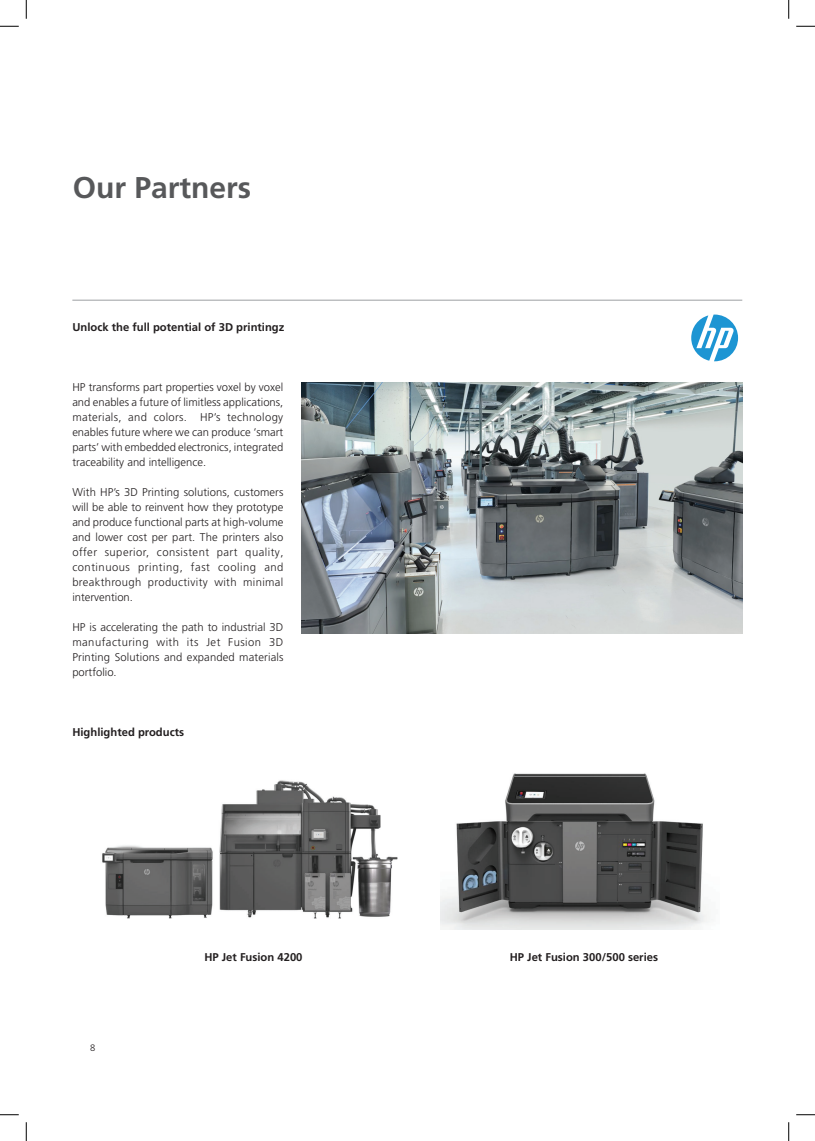
<style>
.page{position:relative;width:815px;height:1141px;background:#fff}
.page>*{position:absolute;margin:0;border:0;box-sizing:border-box;transform-origin:0 0}
.t1{font:700 30px "Frutiger LT Pro";color:#57585a}
.t2{font:300 11.25px/15px "Frutiger LT Pro";letter-spacing:.01em;color:#231f20;text-align:justify}
.t3{font:700 11.25px "Frutiger LT Pro";color:#231f20}
.t4{font:300 9.38px "Frutiger LT Pro";color:#231f20}
</style>
<div class="page">
<hr style="left:72px;top:300px;width:670px;height:1px;background:#9d9fa2">
<img style="left:102px;top:780px;width:296px;height:139px">
<svg style="left:691px;top:314px;width:46px;height:47px"></svg>
<img style="left:302px;top:382px;width:440px;height:251px">
<img style="left:440px;top:773px;width:273px;height:156px">
<svg style="left:0;top:25px;width:19px;height:2px"></svg>
<svg style="left:796px;top:25px;width:18px;height:2px"></svg>
<svg style="left:0;top:1114px;width:19px;height:1px"></svg>
<svg style="left:796px;top:1114px;width:18px;height:1px"></svg>
<svg style="left:25px;top:0;width:2px;height:19px"></svg>
<svg style="left:25px;top:1122px;width:2px;height:18px"></svg>
<svg style="left:788px;top:0;width:1px;height:19px"></svg>
<svg style="left:788px;top:1122px;width:1px;height:18px"></svg>
<h1 class="t1" style="left:73px;top:170px;width:180px">Our Partners</h1>
<p class="t3" style="left:72px;top:320px;width:213px">Unlock the full potential of 3D printingz</p>
<p class="t2" style="left:72px;top:379px;width:212px">HP transforms part properties voxel by voxel and enables a future of limitless applications, materials, and colors. HP’s technology enables future where we can produce ‘smart parts’ with embedded electronics, integrated traceability and intelligence.</p>
<p class="t2" style="left:72px;top:484px;width:212px">With HP’s 3D Printing solutions, customers will be able to reinvent how they prototype and produce functional parts at high-volume and lower cost per part. The printers also offer superior, consistent part quality, continuous printing, fast cooling and breakthrough productivity with minimal intervention.</p>
<p class="t2" style="left:72px;top:619px;width:212px">HP is accelerating the path to industrial 3D manufacturing with its Jet Fusion 3D Printing Solutions and expanded materials portfolio.</p>
<p class="t3" style="left:72px;top:725px;width:113px">Highlighted products</p>
<p class="t4" style="left:90px;top:1041px;width:7px">8</p>
<p class="t3" style="left:204px;top:950px;width:100px">HP Jet Fusion 4200</p>
<p class="t3" style="left:509px;top:950px;width:150px">HP Jet Fusion 300/500 series</p>
</div>
